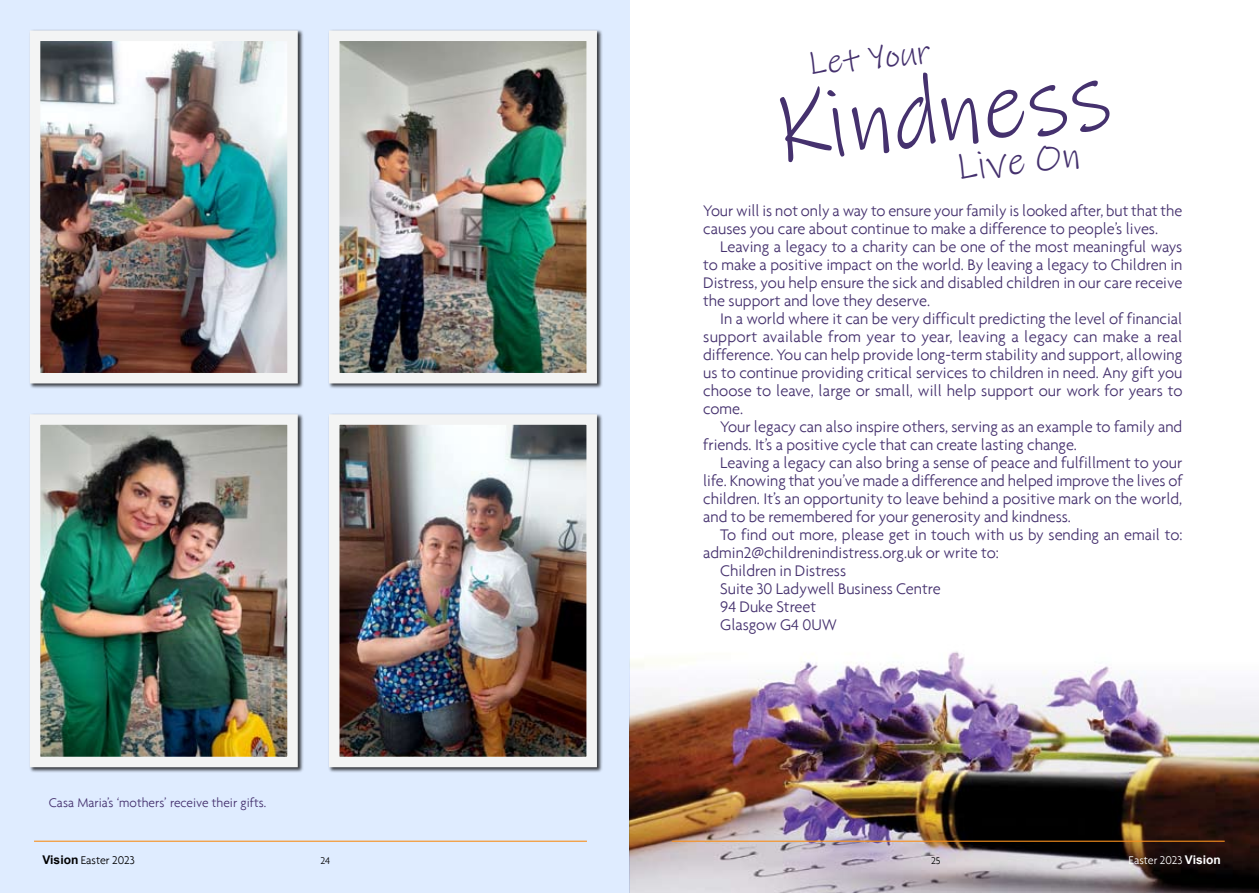
<style>
.page{position:relative;width:1259px;height:893px;background:#fff}
.page>*{position:absolute;margin:0;border:0;box-sizing:border-box;transform-origin:0 0}
.t1{font:96px "Ink Free";color:#45316e}
.t2{font:39px "Ink Free";color:#45316e}
.t3{font:34.5px "Ink Free";color:#45316e}
.t4{font:300 16.5px/18px "Agenda";color:#45316e;text-align:justify}
.t5{font:300 13.5px "Agenda";color:#45316e}
.t6{font:300 12px "Agenda";color:#000}
.t7{font:300 12px "Agenda";color:#fff}
.t8{font:300 10.5px "Agenda";color:#000}
.s1{font-family:"Arial";font-weight:700}
</style>
<div class="page">
<div style="left:0;top:0;width:629px;height:893px;background:#dfecff"></div>
<img style="left:629px;top:619px;width:630px;height:274px">
<div style="left:28px;top:29px;width:276px;height:360px;background:#000;opacity:.75"></div>
<img style="left:41px;top:42px;width:246px;height:330px">
<div style="left:30px;top:31px;width:268px;height:352px;border:10px solid #f3f4f4"></div>
<div style="left:28px;top:412px;width:276px;height:361px;background:#000;opacity:.75"></div>
<img style="left:41px;top:425px;width:246px;height:331px">
<div style="left:30px;top:414px;width:268px;height:353px;border:10px solid #f3f4f4"></div>
<div style="left:327px;top:412px;width:276px;height:361px;background:#000;opacity:.75"></div>
<img style="left:340px;top:425px;width:246px;height:331px">
<div style="left:329px;top:414px;width:268px;height:353px;border:10px solid #f3f4f4"></div>
<div style="left:327px;top:29px;width:276px;height:360px;background:#000;opacity:.75"></div>
<img style="left:340px;top:42px;width:246px;height:330px">
<div style="left:329px;top:31px;width:268px;height:352px;border:10px solid #f3f4f4"></div>
<hr style="left:34px;top:841px;width:553px;height:1px;background:#f7901e">
<hr style="left:672px;top:841px;width:552px;height:1px;background:#f7901e">
<h3 class="t3" style="left:805px;top:42px;width:126px;rotate:-6deg">Let Your</h3>
<h1 class="t1" style="left:766px;top:69px;width:342px;rotate:-6deg">Kindness</h1>
<h2 class="t2" style="left:953px;top:143px;width:127px;rotate:-6deg">Live On</h2>
<p class="t5" style="left:49px;top:795px;width:219px">Casa Maria’s ‘mothers’ receive their gifts.</p>
<p class="t4" style="left:703px;top:201px;width:481px">Your will is not only a way to ensure your family is looked after, but that the causes you care about continue to make a difference to people’s lives.</p>
<p class="t4" style="left:703px;top:237px;width:481px;text-indent:17px">Leaving a legacy to a charity can be one of the most meaningful ways to make a positive impact on the world. By leaving a legacy to Children in Distress, you help ensure the sick and disabled children in our care receive the support and love they deserve.</p>
<p class="t4" style="left:703px;top:309px;width:481px;text-indent:17px">In a world where it can be very difficult predicting the level of financial support available from year to year, leaving a legacy can make a real difference. You can help provide long-term stability and support, allowing us to continue providing critical services to children in need. Any gift you choose to leave, large or small, will help support our work for years to come.</p>
<p class="t4" style="left:703px;top:417px;width:480px;text-indent:17px">Your legacy can also inspire others, serving as an example to family and friends. It’s a positive cycle that can create lasting change.</p>
<p class="t4" style="left:703px;top:453px;width:481px;text-indent:17px">Leaving a legacy can also bring a sense of peace and fulfillment to your life. Knowing that you’ve made a difference and helped improve the lives of children. It’s an opportunity to leave behind a positive mark on the world, and to be remembered for your generosity and kindness.</p>
<p class="t4" style="left:720px;top:525px;width:464px">To find out more, please get in touch with us by sending an email to:</p>
<p class="t4" style="left:703px;top:543px;width:297px">admin2@childrenindistress.org.uk or write to:</p>
<p class="t4" style="left:720px;top:561px;width:127px">Children in Distress</p>
<p class="t4" style="left:720px;top:579px;width:222px">Suite 30 Ladywell Business Centre</p>
<p class="t4" style="left:720px;top:597px;width:98px">94 Duke Street</p>
<p class="t4" style="left:720px;top:615px;width:118px">Glasgow G4 0UW</p>
<p class="t6" style="left:43px;top:853px;width:94px"><span class="s1">Vision</span> Easter 2023</p>
<p class="t8" style="left:320px;top:854px;width:11px">24</p>
<p class="t8" style="left:931px;top:854px;width:10px">25</p>
<p class="t7" style="left:1128px;top:853px;width:94px">Easter 2023 <span class="s1">Vision</span></p>
</div>
